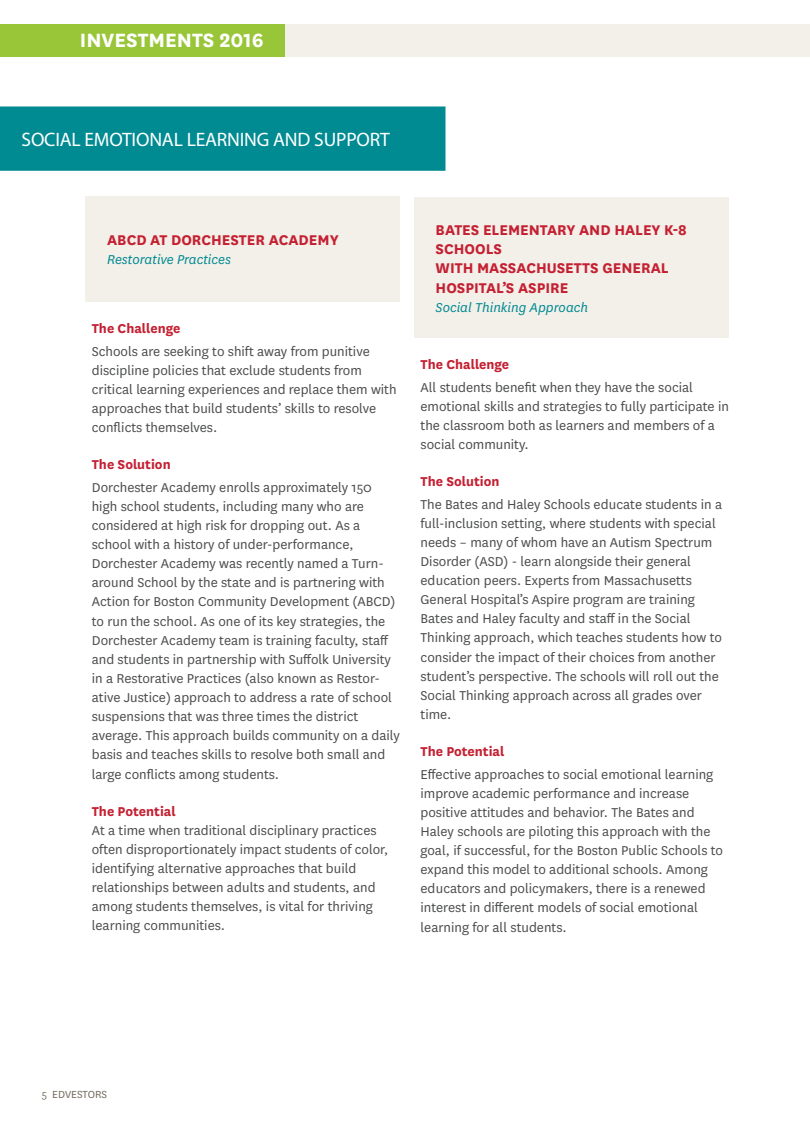
<style>
.page{position:relative;width:810px;height:1134px;background:#fff}
.page>*{position:absolute;margin:0;border:0;box-sizing:border-box;transform-origin:0 0}
.titles{font:700 22.5px "National";color:#fff}
.quotes{font:19.5px "Myriad Pro";letter-spacing:-.01em;color:#fff}
.school_categories{font:700 16.5px/19.2px "National";color:#c42032}
.grant_schools{font:700 16.5px "National";color:#c42032}
.body{font:15px/19.2px "National";color:#4b4c4d}
.subtitles{font:15px/19.2px "National";color:#4b4c4d}
.subtitles-2{font:700 15px "National";color:#c42032}
.school_categories-2{font:italic 15px "National";color:#008a92}
.grant_schools-2{font:italic 15px "National";color:#008a92}
.t1{font:12px "National";color:#746c5e}
.s1{font-weight:700;color:#c42032}
</style>
<div class="page">
<div style="left:86px;top:196px;width:314px;height:106px;background:#f3efe9"></div>
<div style="left:414px;top:197px;width:315px;height:141px;background:#f3efe9"></div>
<div style="left:145px;top:25px;width:665px;height:32px;background:#f3efe9"></div>
<div style="left:0;top:25px;width:285px;height:32px;background:#99c639"></div>
<div style="left:0;top:106px;width:446px;height:65px;background:#008a92"></div>
<p class="titles" style="left:80px;top:24px;width:185px">INVESTMENTS 2016</p>
<p class="quotes" style="left:22px;top:127px;width:370px">SOCIAL EMOTIONAL LEARNING AND SUPPORT</p>
<p class="grant_schools" style="left:107px;top:229px;width:233px">ABCD AT DORCHESTER ACADEMY</p>
<p class="grant_schools-2" style="left:107px;top:251px;width:125px">Restorative Practices</p>
<p class="subtitles-2" style="left:92px;top:318px;width:90px">The Challenge</p>
<p class="body" style="left:92px;top:341px;width:306px">Schools are seeking to shift away from punitive discipline policies that exclude students from critical learning experiences and replace them with approaches that build students’ skills to resolve conflicts themselves.</p>
<p class="subtitles-2" style="left:92px;top:454px;width:80px">The Solution</p>
<p class="body" style="left:92px;top:477px;width:310px">Dorchester Academy enrolls approximately 150 high school students, including many who are considered at high risk for dropping out. As a school with a history of under-performance, Dorchester Academy was recently named a Turn&shy;around School by the state and is partnering with Action for Boston Community Development (ABCD) to run the school. As one of its key strategies, the Dorchester Academy team is training faculty, staff and students in partnership with Suffolk University in a Restorative Practices (also known as Restor&shy;ative Justice) approach to address a rate of school suspensions that was three times the district average. This approach builds community on a daily basis and teaches skills to resolve both small and large conflicts among students.</p>
<p class="subtitles" style="left:92px;top:801px;width:298px"><span class="s1">The Potential<br></span>At a time when traditional disciplinary practices often disproportionately impact students of color, identifying alternative approaches that build relationships between adults and students, and among students themselves, is vital for thriving learning communities.</p>
<p class="school_categories" style="left:436px;top:219px;width:253px">BATES ELEMENTARY AND HALEY K-8<br>SCHOOLS<br>WITH MASSACHUSETTS GENERAL<br>HOSPITAL’S ASPIRE</p>
<p class="school_categories-2" style="left:436px;top:298px;width:154px">Social Thinking Approach</p>
<p class="subtitles-2" style="left:421px;top:354px;width:90px">The Challenge</p>
<p class="body" style="left:421px;top:377px;width:310px">All students benefit when they have the social emotional skills and strategies to fully participate in the classroom both as learners and members of a social community.</p>
<p class="subtitles-2" style="left:421px;top:471px;width:80px">The Solution</p>
<p class="body" style="left:421px;top:494px;width:303px">The Bates and Haley Schools educate students in a full-inclusion setting, where students with special needs – many of whom have an Autism Spectrum Disorder (ASD) - learn alongside their general education peers. Experts from Massachusetts General Hospital’s Aspire program are training Bates and Haley faculty and staff in the Social Thinking approach, which teaches students how to consider the impact of their choices from another student’s perspective. The schools will roll out the Social Thinking approach across all grades over time.</p>
<p class="subtitles-2" style="left:421px;top:741px;width:85px">The Potential</p>
<p class="body" style="left:421px;top:764px;width:304px">Effective approaches to social emotional learning improve academic performance and increase positive attitudes and behavior. The Bates and Haley schools are piloting this approach with the goal, if successful, for the Boston Public Schools to expand this model to additional schools. Among educators and policymakers, there is a renewed interest in different models of social emotional learning for all students.</p>
<p class="t1" style="left:42px;top:1087px;width:67px">5 EDVESTORS</p>
</div>
